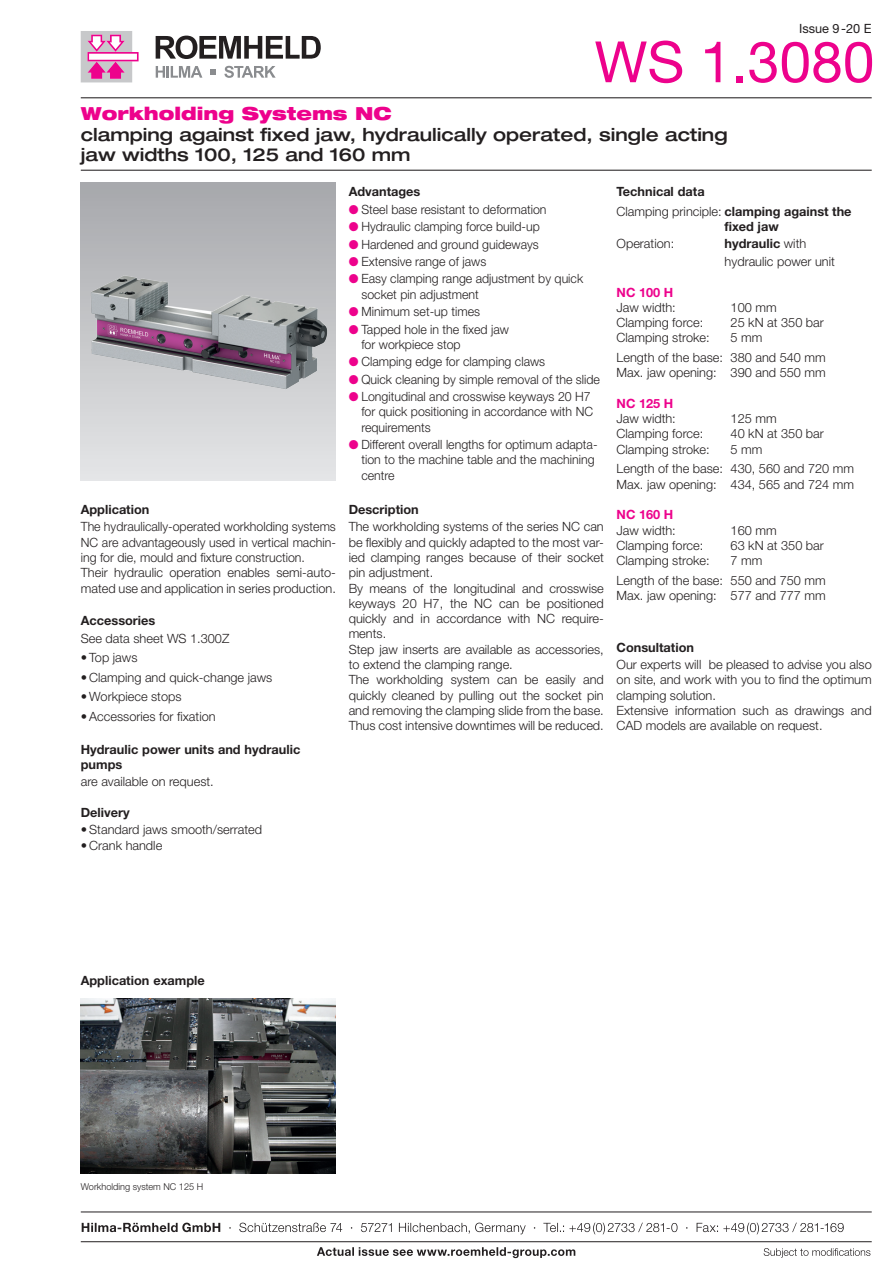
<style>
.page{position:relative;width:893px;height:1263px;background:#fff}
.page>*{position:absolute;margin:0;border:0;box-sizing:border-box;transform-origin:0 0}
.t1{font:57px "Helvetica Neue LT Pro";color:#ed028c}
.t2{font:500 expanded 18px/20.2px "Helvetica Neue LT Pro";color:#231f20}
.t3{font:900 expanded 18px "Helvetica Neue LT Pro";color:#ed028c}
.t4{font:300 12.75px/15.3px "Helvetica Neue LT Pro";color:#231f20}
.t5{font:700 12.75px/19.5px "Helvetica Neue LT Pro";color:#231f20}
.t6{font:700 12.75px "Helvetica Neue LT Pro";color:#ed028c}
.t7{font:12.75px "Helvetica Neue LT Pro";color:#231f20}
.t8{font:300 9.45px "Helvetica Neue LT Pro";color:#231f20}
.s1{color:#ed028c}
.s2{font-weight:300}
.s3{font-weight:700}
</style>
<div class="page">
<svg style="left:156px;top:36px;width:165px;height:23px"></svg>
<svg style="left:156px;top:66px;width:46px;height:12px"></svg>
<svg style="left:224px;top:66px;width:52px;height:12px"></svg>
<svg style="left:210px;top:69px;width:6px;height:6px"></svg>
<svg style="left:81px;top:31px;width:58px;height:51px"></svg>
<hr style="left:81px;top:170px;width:791px;height:1px;background:#231f20">
<hr style="left:81px;top:97px;width:791px;height:1px;background:#231f20">
<svg style="left:81px;top:183px;width:255px;height:297px;background:#c4c5c8"></svg>
<img style="left:81px;top:221px;width:255px;height:224px">
<img style="left:81px;top:998px;width:255px;height:176px">
<hr style="left:81px;top:1241px;width:791px;height:1px;background:#231f20">
<hr style="left:81px;top:1212px;width:791px;height:1px;background:#231f20">
<svg style="left:82px;top:1222px;width:762px;height:12px"></svg>
<svg style="left:764px;top:1248px;width:106px;height:10px"></svg>
<svg style="left:317px;top:1247px;width:258px;height:11px"></svg>
<p class="t7" style="left:799px;top:20px;width:74px">Issue 9-20 E</p>
<h1 class="t1" style="left:595px;top:27px;width:281px">WS 1.3080</h1>
<h2 class="t3" style="left:81px;top:102px;width:312px">Workholding Systems NC</h2>
<h2 class="t2" style="left:81px;top:123px;width:648px">clamping against fixed jaw, hydraulically operated, single acting jaw widths 100, 125 and 160 mm</h2>
<p class="t5" style="left:81px;top:499px;width:70px">Application</p>
<p class="t4" style="left:81px;top:519px;width:257px">The hydraulically-operated workholding systems NC are advantageously used in vertical machin&shy;ing for die, mould and fixture construction.<br>Their hydraulic operation enables semi-auto&shy;mated use and application in series production.</p>
<p class="t5" style="left:81px;top:611px;width:76px">Accessories</p>
<p class="t4" style="left:81px;top:630px;width:150px">See data sheet WS 1.300Z</p>
<p class="t4" style="left:81px;top:650px;width:58px">• Top jaws</p>
<p class="t4" style="left:81px;top:669px;width:193px">• Clamping and quick-change jaws</p>
<p class="t4" style="left:81px;top:689px;width:102px">• Workpiece stops</p>
<p class="t4" style="left:81px;top:708px;width:136px">• Accessories for fixation</p>
<p class="t5" style="left:81px;top:741px;width:221px;line-height:15.3px">Hydraulic power units and hydraulic pumps</p>
<p class="t4" style="left:81px;top:774px;width:134px">are available on request.</p>
<p class="t5" style="left:81px;top:802px;width:50px">Delivery</p>
<p class="t4" style="left:81px;top:822px;width:183px">• Standard jaws smooth/serrated</p>
<p class="t4" style="left:81px;top:837px;width:83px">• Crank handle</p>
<p class="t5" style="left:349px;top:182px;width:73px">Advantages</p>
<p class="t4" style="left:349px;top:201px;width:199px"><span class="s1">●</span> Steel base resistant to deformation</p>
<p class="t4" style="left:349px;top:219px;width:193px"><span class="s1">●</span> Hydraulic clamping force build-up</p>
<p class="t4" style="left:349px;top:236px;width:192px"><span class="s1">●</span> Hardened and ground guideways</p>
<p class="t4" style="left:349px;top:253px;width:139px"><span class="s1">●</span> Extensive range of jaws</p>
<p class="t4" style="left:361px;top:271px;width:223px;text-indent:-13px"><span class="s1">●</span> Easy clamping range adjustment by quick socket pin adjustment</p>
<p class="t4" style="left:349px;top:304px;width:133px"><span class="s1">●</span> Minimum set-up times</p>
<p class="t4" style="left:361px;top:321px;width:149px;text-indent:-13px"><span class="s1">●</span> Tapped hole in the fixed jaw for workpiece stop</p>
<p class="t4" style="left:349px;top:354px;width:198px"><span class="s1">●</span> Clamping edge for clamping claws</p>
<p class="t4" style="left:349px;top:371px;width:253px"><span class="s1">●</span> Quick cleaning by simple removal of the slide</p>
<p class="t4" style="left:361px;top:389px;width:233px;text-indent:-13px"><span class="s1">●</span> Longitudinal and crosswise keyways 20 H7 for quick positioning in accordance with NC requirements</p>
<p class="t4" style="left:361px;top:437px;width:238px;text-indent:-13px"><span class="s1">●</span> Different overall lengths for optimum adapta&shy;tion to the machine table and the machining centre</p>
<p class="t5" style="left:349px;top:499px;width:72px">Description</p>
<p class="t4" style="left:349px;top:519px;width:257px">The workholding systems of the series NC can be flexibly and quickly adapted to the most var&shy;ied clamping ranges because of their socket pin adjustment.<br>By means of the longitudinal and crosswise keyways 20 H7, the NC can be positioned quickly and in accordance with NC require&shy;ments.<br>Step jaw inserts are available as accessories, to extend the clamping range.<br>The workholding system can be easily and quickly cleaned by pulling out the socket pin and removing the clamping slide from the base.<br>Thus cost intensive downtimes will be reduced.</p>
<p class="t5" style="left:617px;top:182px;width:236px">Technical data<br><span class="s2">Clamping principle:</span> clamping against the</p>
<p class="t5" style="left:725px;top:216px;width:56px">fixed jaw</p>
<p class="t4" style="left:617px;top:236px;width:59px">Operation:</p>
<p class="t4" style="left:725px;top:235px;width:112px;line-height:17.4px"><span class="s3">hydraulic</span> with hydraulic power unit</p>
<p class="t6" style="left:617px;top:284px;width:58px">NC 100 H</p>
<p class="t4" style="left:617px;top:299px;width:61px">Jaw width:</p>
<p class="t4" style="left:731px;top:299px;width:48px">100 mm</p>
<p class="t4" style="left:617px;top:315px;width:88px">Clamping force:</p>
<p class="t4" style="left:731px;top:315px;width:95px">25 kN at 350 bar</p>
<p class="t4" style="left:617px;top:330px;width:95px">Clamping stroke:</p>
<p class="t4" style="left:617px;top:328px;width:211px;line-height:19.5px;text-indent:114px">5 mm<br>Length of the base: 380 and 540 mm</p>
<p class="t4" style="left:617px;top:365px;width:211px">Max. jaw opening: 390 and 550 mm</p>
<p class="t6" style="left:617px;top:395px;width:58px">NC 125 H</p>
<p class="t4" style="left:617px;top:411px;width:61px">Jaw width:</p>
<p class="t4" style="left:731px;top:411px;width:48px">125 mm</p>
<p class="t4" style="left:617px;top:426px;width:88px">Clamping force:</p>
<p class="t4" style="left:731px;top:426px;width:95px">40 kN at 350 bar</p>
<p class="t4" style="left:617px;top:441px;width:95px">Clamping stroke:</p>
<p class="t4" style="left:617px;top:439px;width:239px;line-height:19.5px;text-indent:114px">5 mm<br>Length of the base: 430, 560 and 720 mm</p>
<p class="t4" style="left:617px;top:476px;width:239px">Max. jaw opening: 434, 565 and 724 mm</p>
<p class="t6" style="left:617px;top:507px;width:58px">NC 160 H</p>
<p class="t4" style="left:617px;top:522px;width:61px">Jaw width:</p>
<p class="t4" style="left:731px;top:522px;width:48px">160 mm</p>
<p class="t4" style="left:617px;top:537px;width:88px">Clamping force:</p>
<p class="t4" style="left:731px;top:537px;width:95px">63 kN at 350 bar</p>
<p class="t4" style="left:617px;top:553px;width:95px">Clamping stroke:</p>
<p class="t4" style="left:617px;top:551px;width:211px;line-height:19.5px;text-indent:114px">7 mm<br>Length of the base: 550 and 750 mm</p>
<p class="t4" style="left:617px;top:587px;width:211px">Max. jaw opening: 577 and 777 mm</p>
<p class="t5" style="left:617px;top:637px;width:79px">Consultation</p>
<p class="t4" style="left:617px;top:657px;width:257px">Our experts will be pleased to advise you also on site, and work with you to find the optimum clamping solution.<br>Extensive information such as drawings and CAD models are available on request.</p>
<p class="t5" style="left:81px;top:970px;width:125px">Application example</p>
<p class="t8" style="left:81px;top:1181px;width:124px">Workholding system NC 125 H</p>
</div>
